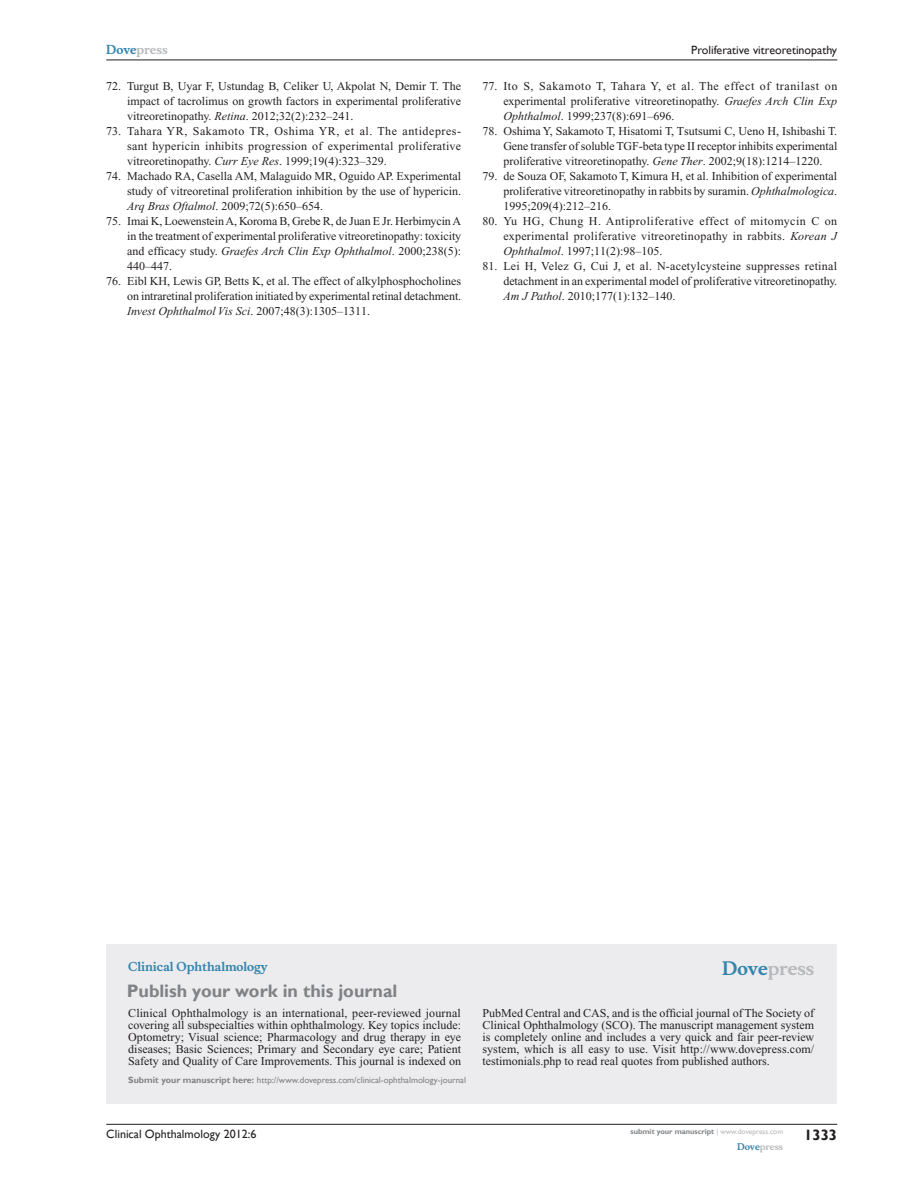
<style>
.page{position:relative;width:918px;height:1188px;background:#fff}
.page>*{position:absolute;margin:0;border:0;box-sizing:border-box;transform-origin:0 0}
.PromBx-H1{font:700 18px "Gill Sans";color:#808285}
.PromBx-Brand{font:700 18px "Musee";color:#b8b9bc}
.t1{font:700 15px "Gill Sans";color:#231f20}
.RefNL2{font:12px/15px "Times New Roman";color:#231f20;text-align:justify}
.PromBx-Tx{font:12px/12px "Times New Roman";color:#231f20;text-align:justify}
.t2{font:12px "Gill Sans";color:#231f20}
.PromBx-JrnlName{font:700 12px "Musee";color:#3485ae}
.t3{font:700 12px "Musee";color:#b8b9bc}
.PromBx-SubmitMssWebA{font:9px "Gill Sans";color:#808285}
.t4{font:700 9px "Musee";color:#b8b9bc}
.t5{font:700 7.5px "Gill Sans";color:#808285}
.s1{color:#3485ae}
.s2{font-style:italic}
.s3{font-weight:700}
.s4{font-weight:400;color:#b8b9bc}
</style>
<div class="page">
<div style="left:106px;top:944px;width:731px;height:159px;background:#ececee"></div>
<hr style="left:106px;top:1124px;width:731px;height:1px;background:#231f20">
<hr style="left:106px;top:60px;width:731px;height:1px;background:#231f20">
<p class="t3" style="left:106px;top:43px;width:63px"><span class="s1">Dove</span>press</p>
<p class="RefNL2" style="left:127px;top:79px;width:335px;text-indent:-21px">72. Turgut B, Uyar F, Ustundag B, Celiker U, Akpolat N, Demir T. The impact of tacrolimus on growth factors in experimental proliferative vitreoretinopathy. <span class="s2">Retina</span>. 2012;32(2):232–241.</p>
<p class="RefNL2" style="left:127px;top:124px;width:335px;text-indent:-21px">73. Tahara YR, Sakamoto TR, Oshima YR, et al. The antidepres&shy;sant hypericin inhibits progression of experimental proliferative vitreoretinopathy. <span class="s2">Curr Eye Res</span>. 1999;19(4):323–329.</p>
<p class="RefNL2" style="left:127px;top:169px;width:335px;text-indent:-21px">74. Machado RA, Casella AM, Malaguido MR, Oguido AP. Experimental study of vitreoretinal proliferation inhibition by the use of hypericin.<br><span class="s2">Arq Bras Oftalmol</span>. 2009;72(5):650–654.</p>
<p class="RefNL2" style="left:127px;top:214px;width:336px;text-indent:-21px">75. Imai K, Loewenstein A, Koroma B, Grebe R, de Juan E Jr. Herbimycin A in the treatment of experimental proliferative vitreoretinopathy: toxicity and efficacy study. <span class="s2">Graefes Arch Clin Exp Ophthalmol</span>. 2000;238(5):<br>440–447.</p>
<p class="RefNL2" style="left:127px;top:274px;width:335px;text-indent:-21px">76. Eibl KH, Lewis GP, Betts K, et al. The effect of alkylphosphocholines on intraretinal proliferation initiated by experimental retinal detachment.<br><span class="s2">Invest Ophthalmol Vis Sci</span>. 2007;48(3):1305–1311.</p>
<p class="t2" style="left:691px;top:43px;width:147px">Proliferative vitreoretinopathy</p>
<p class="RefNL2" style="left:503px;top:79px;width:335px;text-indent:-21px">77. Ito S, Sakamoto T, Tahara Y, et al. The effect of tranilast on experimental proliferative vitreoretinopathy. <span class="s2">Graefes Arch Clin Exp Ophthalmol</span>. 1999;237(8):691–696.</p>
<p class="RefNL2" style="left:503px;top:124px;width:335px;text-indent:-21px">78. Oshima Y, Sakamoto T, Hisatomi T, Tsutsumi C, Ueno H, Ishibashi T.<br>Gene transfer of soluble TGF-beta type II receptor inhibits experimental proliferative vitreoretinopathy. <span class="s2">Gene Ther</span>. 2002;9(18):1214–1220.</p>
<p class="RefNL2" style="left:503px;top:169px;width:335px;text-indent:-21px">79. de Souza OF, Sakamoto T, Kimura H, et al. Inhibition of experimental proliferative vitreoretinopathy in rabbits by suramin. <span class="s2">Ophthalmologica</span>.<br>1995;209(4):212–216.</p>
<p class="RefNL2" style="left:503px;top:214px;width:335px;text-indent:-21px">80. Yu HG, Chung H. Antiproliferative effect of mitomycin C on experimental proliferative vitreoretinopathy in rabbits. <span class="s2">Korean J Ophthalmol</span>. 1997;11(2):98–105.</p>
<p class="RefNL2" style="left:503px;top:259px;width:335px;text-indent:-21px">81. Lei H, Velez G, Cui J, et al. N-acetylcysteine suppresses retinal detachment in an experimental model of proliferative vitreoretinopathy.<br><span class="s2">Am J Pathol</span>. 2010;177(1):132–140.</p>
<p class="PromBx-JrnlName" style="left:128px;top:959px;width:141px">Clinical Ophthalmology</p>
<p class="PromBx-H1" style="left:127px;top:980px;width:272px">Publish your work in this journal</p>
<p class="PromBx-Brand" style="left:722px;top:958px;width:94px"><span class="s1">Dove</span>press</p>
<p class="PromBx-Tx" style="left:128px;top:1007px;width:334px">Clinical Ophthalmology is an international, peer-reviewed journal covering all subspecialties within ophthalmology. Key topics include:<br>Optometry; Visual science; Pharmacology and drug therapy in eye diseases; Basic Sciences; Primary and Secondary eye care; Patient Safety and Quality of Care Improvements. This journal is indexed on</p>
<p class="PromBx-Tx" style="left:482px;top:1007px;width:333px">PubMed Central and CAS, and is the official journal of The Society of Clinical Ophthalmology (SCO). The manuscript management system is completely online and includes a very quick and fair peer-review system, which is all easy to use. Visit http://www.dovepress.com/ testimonials.php to read real quotes from published authors.</p>
<p class="PromBx-SubmitMssWebA" style="left:128px;top:1075px;width:339px"><span class="s3">Submit your manuscript here:</span> http://www.dovepress.com/clinical-ophthalmology-journal</p>
<p class="t2" style="left:106px;top:1127px;width:152px">Clinical Ophthalmology 2012:6</p>
<p class="t5" style="left:631px;top:1127px;width:154px">submit your manuscript <span class="s4">| www.dovepress.com</span></p>
<p class="t4" style="left:737px;top:1141px;width:48px"><span class="s1">Dove</span>press</p>
<p class="t1" style="left:804px;top:1126px;width:35px">1333</p>
</div>
